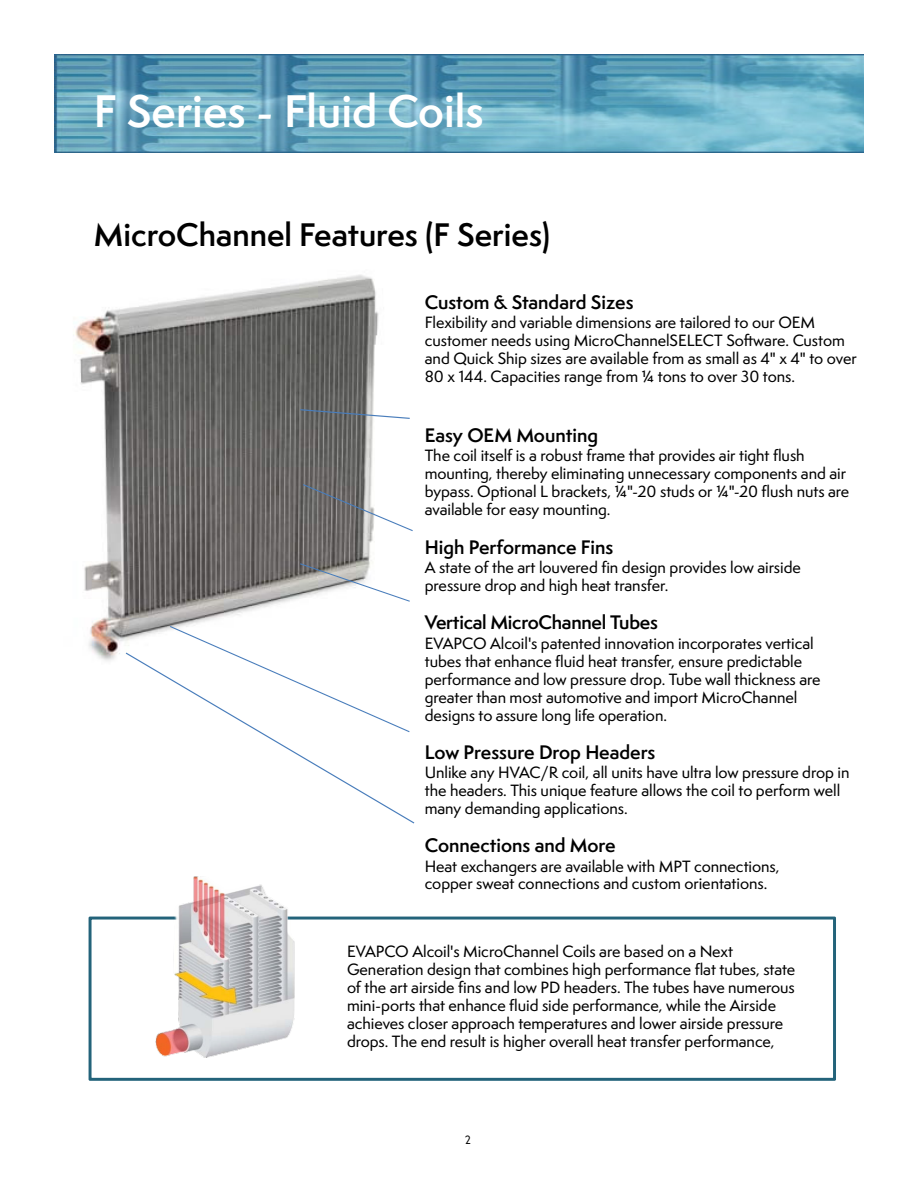
<style>
.page{position:relative;width:918px;height:1188px;background:#fff}
.page>*{position:absolute;margin:0;border:0;box-sizing:border-box;transform-origin:0 0}
.t1{font:600 42px "Semplicita Pro";color:#fff}
.t2{font:600 30px "Semplicita Pro";color:#000}
.t3{font:600 18px "Semplicita Pro";color:#000}
.t4{font:500 15px/18px "Semplicita Pro";letter-spacing:-.005em;color:#000}
.t5{font:12px "P22 Underground";color:#000}
</style>
<div class="page">
<svg style="left:89px;top:917px;width:747px;height:164px"></svg>
<img style="left:54px;top:54px;width:810px;height:99px">
<img style="left:75px;top:274px;width:304px;height:387px">
<svg style="left:300px;top:409px;width:110px;height:10px"></svg>
<svg style="left:303px;top:484px;width:110px;height:47px"></svg>
<svg style="left:300px;top:563px;width:110px;height:39px"></svg>
<svg style="left:170px;top:626px;width:209px;height:27px"></svg>
<svg style="left:126px;top:653px;width:288px;height:171px"></svg>
<img style="left:156px;top:876px;width:138px;height:181px">
<h1 class="t1" style="left:94px;top:80px;width:391px">F Series - Fluid Coils</h1>
<h2 class="t2" style="left:94px;top:213px;width:458px">MicroChannel Features (F Series)</h2>
<p class="t3" style="left:425px;top:289px;width:210px">Custom &amp; Standard Sizes</p>
<p class="t4" style="left:425px;top:314px;width:434px">Flexibility and variable dimensions are tailored to our OEM customer needs using MicroChannelSELECT Software. Custom and Quick Ship sizes are available from as small as 4" x 4" to over 80 x 144. Capacities range from ¼ tons to over 30 tons.</p>
<p class="t3" style="left:425px;top:422px;width:175px">Easy OEM Mounting</p>
<p class="t4" style="left:425px;top:447px;width:426px">The coil itself is a robust frame that provides air tight flush mounting, thereby eliminating unnecessary components and air bypass. Optional L brackets, ¼"-20 studs or ¼"-20 flush nuts are available for easy mounting.</p>
<p class="t3" style="left:425px;top:534px;width:190px">High Performance Fins</p>
<p class="t4" style="left:425px;top:559px;width:378px">A state of the art louvered fin design provides low airside pressure drop and high heat transfer.</p>
<p class="t3" style="left:425px;top:609px;width:235px">Vertical MicroChannel Tubes</p>
<p class="t4" style="left:425px;top:634px;width:397px">EVAPCO Alcoil's patented innovation incorporates vertical tubes that enhance fluid heat transfer, ensure predictable performance and low pressure drop. Tube wall thickness are greater than most automotive and import MicroChannel designs to assure long life operation.</p>
<p class="t3" style="left:425px;top:739px;width:232px">Low Pressure Drop Headers</p>
<p class="t4" style="left:425px;top:763px;width:426px">Unlike any HVAC/R coil, all units have ultra low pressure drop in the headers. This unique feature allows the coil to perform well many demanding applications.</p>
<p class="t3" style="left:425px;top:832px;width:192px">Connections and More</p>
<p class="t4" style="left:425px;top:857px;width:356px">Heat exchangers are available with MPT connections, copper sweat connections and custom orientations.</p>
<p class="t4" style="left:347px;top:942px;width:450px">EVAPCO Alcoil's MicroChannel Coils are based on a Next Generation design that combines high performance flat tubes, state of the art airside fins and low PD headers. The tubes have numerous mini-ports that enhance fluid side performance, while the Airside achieves closer approach temperatures and lower airside pressure drops. The end result is higher overall heat transfer performance,</p>
<p class="t5" style="left:465px;top:1133px;width:7px">2</p>
</div>
